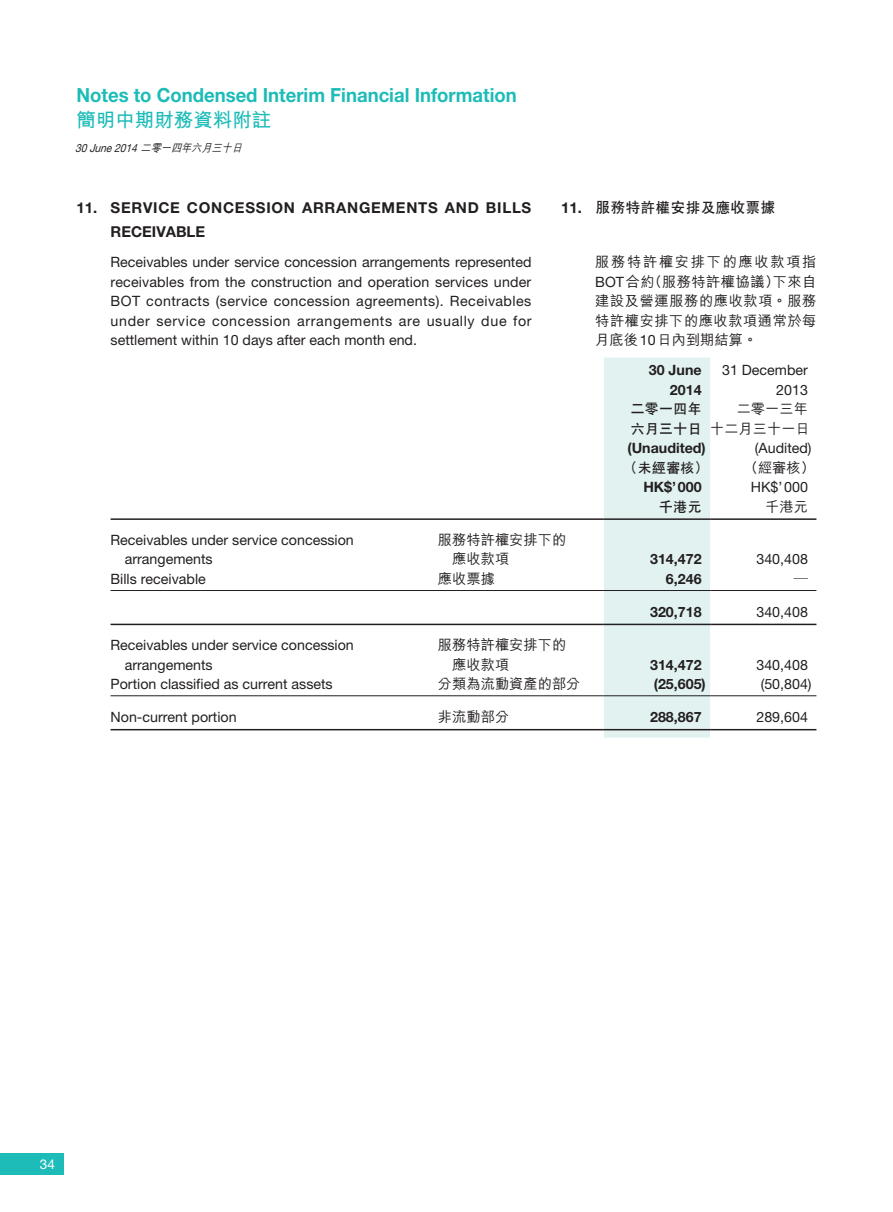
<style>
.page{position:relative;width:893px;height:1212px;background:#fff}
.page>*{position:absolute;margin:0;border:0;box-sizing:border-box;transform-origin:0 0}
.t1{font:700 19.5px "Helvetica Neue LT Std";color:#1dbcb8;scale:.95 1}
.t2{font:700 19.5px "M Hei HK";color:#1dbcb8}
._3__標題{font:700 15px/24px "Helvetica Neue LT Std";letter-spacing:.05em;color:#231f20}
._3__標題-2{font:700 15px "C Hei 2 HK";color:#231f20}
._1__內文{font:14.25px/19.5px "Helvetica Neue LT Std";color:#231f20;text-align:justify}
._1__內文-2{font:500 14.25px/19.5px "M Hei HK";color:#231f20;text-align:justify}
._1__內文-3{font:700 14.25px "Helvetica Neue LT Std";color:#231f20}
._1__內文-4{font:700 14.25px "C Hei 2 HK";color:#231f20}
._1__內文-5{font:700 14.25px "M Hei HK";color:#231f20}
.t3{font:13.5px "Helvetica Neue LT Std";color:#fff}
.t4{font:italic 11.25px "Helvetica Neue LT Std";color:#231f20;scale:.9 1}
.s1{font-family:"M Hei HK";font-weight:500}
.s2{font-family:"Helvetica Neue LT Std"}
.s3{font-family:"Helvetica Neue LT Std";font-weight:400}
.s4{font-weight:700}
</style>
<div class="page">
<div style="left:0;top:1154px;width:64px;height:21px;background:#1dbcb8"></div>
<div style="left:604px;top:358px;width:106px;height:380px;background:#e1f2f1"></div>
<hr style="left:111px;top:518px;width:327px;height:2px;background:#231f20">
<hr style="left:438px;top:518px;width:166px;height:2px;background:#231f20">
<hr style="left:604px;top:518px;width:106px;height:2px;background:#231f20">
<hr style="left:710px;top:518px;width:106px;height:2px;background:#231f20">
<hr style="left:111px;top:590px;width:327px;height:1px;background:#231f20">
<hr style="left:438px;top:590px;width:166px;height:1px;background:#231f20">
<hr style="left:604px;top:590px;width:106px;height:1px;background:#231f20">
<hr style="left:710px;top:590px;width:106px;height:1px;background:#231f20">
<hr style="left:111px;top:624px;width:327px;height:1px;background:#231f20">
<hr style="left:438px;top:624px;width:166px;height:1px;background:#231f20">
<hr style="left:604px;top:624px;width:106px;height:1px;background:#231f20">
<hr style="left:710px;top:624px;width:106px;height:1px;background:#231f20">
<hr style="left:111px;top:695px;width:327px;height:1px;background:#231f20">
<hr style="left:438px;top:695px;width:166px;height:1px;background:#231f20">
<hr style="left:604px;top:695px;width:106px;height:1px;background:#231f20">
<hr style="left:710px;top:695px;width:106px;height:1px;background:#231f20">
<hr style="left:111px;top:729px;width:327px;height:1px;background:#231f20">
<hr style="left:438px;top:729px;width:166px;height:1px;background:#231f20">
<hr style="left:604px;top:729px;width:106px;height:1px;background:#231f20">
<hr style="left:710px;top:729px;width:106px;height:1px;background:#231f20">
<h1 class="t1" style="left:76px;top:83px;width:465px">Notes to Condensed Interim Financial Information</h1>
<h1 class="t2" style="left:76px;top:105px;width:196px">簡明中期財務資料附註</h1>
<p class="t4" style="left:75px;top:141px;width:191px">30 June 2014 <span class="s1">二零一四年六月三十日</span></p>
<p class="_3__標題" style="left:111px;top:196px;width:422px;text-indent:-34px">11. SERVICE CONCESSION ARRANGEMENTS AND BILLS<br>RECEIVABLE</p>
<p class="_1__內文" style="left:111px;top:252px;width:423px">Receivables under service concession arrangements represented receivables from the construction and operation services under BOT contracts (service concession agreements). Receivables under service concession arrangements are usually due for settlement within 10 days after each month end.</p>
<p class="_3__標題-2" style="left:561px;top:200px;width:216px"><span class="s2">11.</span> 服務特許權安排及應收票據</p>
<p class="_1__內文-2" style="left:595px;top:251px;width:223px">服務特許權安排下的應收款項指<span class="s3">BOT</span>合約<span class="s4">（</span>服務特許權協議<span class="s4">）</span>下來自建設及營運服務的應收款項<span class="s4">。</span>服務特許權安排下的應收款項通常於每月底後<span class="s3">10</span>日內到期結算<span class="s4">。</span></p>
<p class="_1__內文-3" style="left:649px;top:361px;width:54px">30 June</p>
<p class="_1__內文" style="left:722px;top:360px;width:87px">31 December</p>
<p class="_1__內文-3" style="left:670px;top:381px;width:33px">2014</p>
<p class="_1__內文" style="left:776px;top:380px;width:33px">2013</p>
<p class="_1__內文-4" style="left:630px;top:402px;width:73px">二零一四年</p>
<p class="_1__內文-2" style="left:737px;top:398px;width:73px">二零一三年</p>
<p class="_1__內文-4" style="left:630px;top:421px;width:73px">六月三十日</p>
<p class="_1__內文-2" style="left:710px;top:418px;width:101px">十二月三十一日</p>
<p class="_1__內文-3" style="left:627px;top:439px;width:80px">(Unaudited)</p>
<p class="_1__內文" style="left:755px;top:438px;width:58px">(Audited)</p>
<p class="_1__內文-4" style="left:623px;top:460px;width:87px">（未經審核）</p>
<p class="_1__內文-2" style="left:744px;top:457px;width:73px"><span class="s4">（</span>經審核<span class="s4">）</span></p>
<p class="_1__內文-3" style="left:643px;top:478px;width:60px">HK$’000</p>
<p class="_1__內文" style="left:751px;top:477px;width:59px">HK$’000</p>
<p class="_1__內文-4" style="left:659px;top:499px;width:44px">千港元</p>
<p class="_1__內文-2" style="left:765px;top:496px;width:44px">千港元</p>
<p class="_1__內文" style="left:111px;top:530px;width:245px">Receivables under service concession</p>
<p class="_1__內文" style="left:125px;top:549px;width:89px">arrangements</p>
<p class="_1__內文-2" style="left:438px;top:529px;width:130px">服務特許權安排下的</p>
<p class="_1__內文-2" style="left:452px;top:548px;width:58px">應收款項</p>
<p class="_1__內文-3" style="left:650px;top:550px;width:53px">314,472</p>
<p class="_1__內文" style="left:756px;top:549px;width:53px">340,408</p>
<p class="_1__內文" style="left:111px;top:569px;width:97px">Bills receivable</p>
<p class="_1__內文-2" style="left:438px;top:568px;width:58px">應收票據</p>
<p class="_1__內文-3" style="left:666px;top:570px;width:37px">6,246</p>
<p class="_1__內文-5" style="left:794px;top:568px;width:16px">—</p>
<p class="_1__內文-3" style="left:650px;top:603px;width:53px">320,718</p>
<p class="_1__內文" style="left:756px;top:602px;width:53px">340,408</p>
<p class="_1__內文" style="left:111px;top:635px;width:245px">Receivables under service concession</p>
<p class="_1__內文" style="left:125px;top:654px;width:89px">arrangements</p>
<p class="_1__內文-2" style="left:438px;top:634px;width:130px">服務特許權安排下的</p>
<p class="_1__內文-2" style="left:452px;top:653px;width:58px">應收款項</p>
<p class="_1__內文-3" style="left:650px;top:656px;width:53px">314,472</p>
<p class="_1__內文" style="left:756px;top:654px;width:53px">340,408</p>
<p class="_1__內文" style="left:111px;top:674px;width:224px">Portion classified as current assets</p>
<p class="_1__內文-2" style="left:438px;top:673px;width:144px">分類為流動資產的部分</p>
<p class="_1__內文-3" style="left:654px;top:675px;width:54px">(25,605)</p>
<p class="_1__內文" style="left:761px;top:674px;width:52px">(50,804)</p>
<p class="_1__內文" style="left:111px;top:707px;width:128px">Non-current portion</p>
<p class="_1__內文-2" style="left:438px;top:706px;width:73px">非流動部分</p>
<p class="_1__內文-3" style="left:650px;top:708px;width:53px">288,867</p>
<p class="_1__內文" style="left:756px;top:707px;width:53px">289,604</p>
<p class="t3" style="left:40px;top:1156px;width:17px">34</p>
</div>
